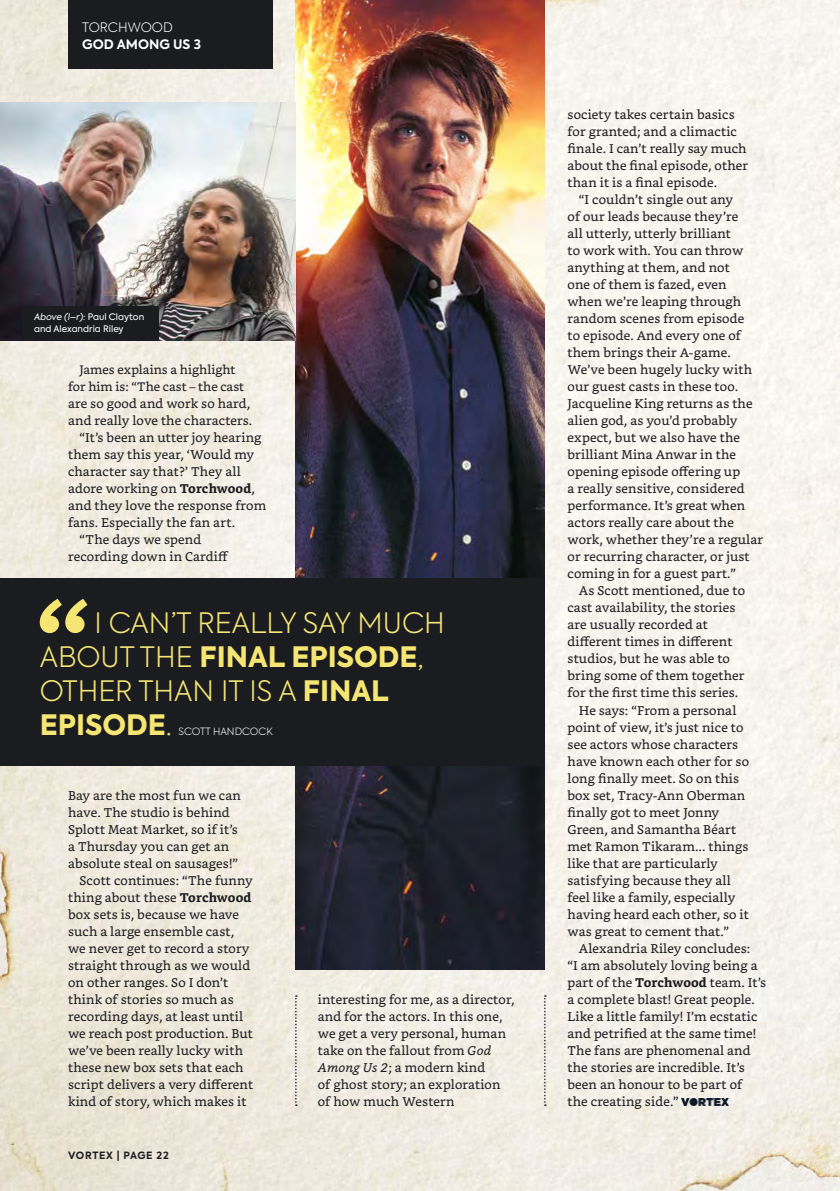
<style>
.page{position:relative;width:840px;height:1191px;background:#fff}
.page>*{position:absolute;margin:0;border:0;box-sizing:border-box;transform-origin:0 0}
.t1{font:300 28px/34px "Axiforma";color:#f5e674}
.t2{font:700 13px "Axiforma";color:#fff}
.t3{font:300 13px "Axiforma";color:#fff}
.t4{font:12.6px/17px "Bookerly";letter-spacing:.01em;color:#1b1c20}
.t5{font:12.4px/17px "Bookerly";color:#1b1c20;text-align:center}
.t6{font:300 10px "Axiforma";color:#fff}
.t7{font:700 10px "Axiforma";letter-spacing:.07em;color:#1b1c20}
.t8{font:9px/12px "Axiforma";color:#fff}
.s1{font-style:italic}
.s2{font-weight:700}
.s3{font-weight:800}
</style>
<div class="page">
<img style="left:0;top:0;width:839px;height:1191px">
<div style="left:68px;top:0;width:204px;height:68px;background:#1b1c20"></div>
<img style="left:681px;top:1098px;width:47px;height:8px">
<img style="left:295px;top:0;width:249px;height:969px">
<div style="left:0;top:578px;width:544px;height:187px;background:#1b1c20"></div>
<svg style="left:40px;top:598px;width:47px;height:35px"></svg>
<img style="left:0;top:102px;width:295px;height:238px">
<div style="left:23px;top:306px;width:136px;height:34px;background:#1b1c20"></div>
<svg style="left:295px;top:995px;width:2px;height:111px"></svg>
<svg style="left:544px;top:995px;width:1px;height:111px"></svg>
<p class="t3" style="left:82px;top:19px;width:92px">TORCHWOOD</p>
<p class="t2" style="left:82px;top:35px;width:120px">GOD AMONG US 3</p>
<p class="t8" style="left:34px;top:311px;width:112px"><span class="s1">Above (l–r):</span> Paul Clayton and Alexandria Riley</p>
<p class="t5" style="left:68px;top:361px;width:177px">James explains a highlight for him is: “The cast – the cast</p>
<p class="t4" style="left:68px;top:395px;width:183px">are so good and work so hard,</p>
<p class="t4" style="left:68px;top:412px;width:185px">and really love the characters.</p>
<p class="t4" style="left:79px;top:429px;width:183px">“It’s been an utter joy hearing</p>
<p class="t4" style="left:68px;top:446px;width:187px">them say this year, ‘Would my</p>
<p class="t4" style="left:68px;top:463px;width:174px">character say that?’ They all</p>
<p class="t4" style="left:68px;top:480px;width:188px">adore working on <span class="s2">Torchwood</span>,</p>
<p class="t4" style="left:68px;top:497px;width:199px">and they love the response from</p>
<p class="t4" style="left:68px;top:514px;width:168px">fans. Especially the fan art.</p>
<p class="t4" style="left:79px;top:531px;width:123px">“The days we spend</p>
<p class="t4" style="left:68px;top:548px;width:162px">recording down in Cardiff</p>
<h1 class="t1" style="left:40px;top:606px;width:406px;text-indent:55px">I CAN’T REALLY SAY MUCH<br>ABOUT THE <span class="s3">FINAL EPISODE</span>,<br>OTHER THAN IT IS A <span class="s3">FINAL<br>EPISODE</span>.</h1>
<p class="t6" style="left:178px;top:725px;width:95px">SCOTT HANDCOCK</p>
<p class="t4" style="left:68px;top:787px;width:174px">Bay are the most fun we can</p>
<p class="t4" style="left:68px;top:804px;width:163px">have. The studio is behind</p>
<p class="t4" style="left:68px;top:821px;width:171px">Splott Meat Market, so if it’s</p>
<p class="t4" style="left:68px;top:838px;width:162px">a Thursday you can get an</p>
<p class="t4" style="left:68px;top:855px;width:171px">absolute steal on sausages!”</p>
<p class="t4" style="left:79px;top:872px;width:174px">Scott continues: “The funny</p>
<p class="t4" style="left:68px;top:889px;width:185px">thing about these <span class="s2">Torchwood</span></p>
<p class="t4" style="left:68px;top:906px;width:172px">box sets is, because we have</p>
<p class="t4" style="left:68px;top:923px;width:167px">such a large ensemble cast,</p>
<p class="t4" style="left:68px;top:940px;width:183px">we never get to record a story</p>
<p class="t4" style="left:68px;top:957px;width:183px">straight through as we would</p>
<p class="t4" style="left:68px;top:974px;width:162px">on other ranges. So I don’t</p>
<p class="t4" style="left:68px;top:991px;width:167px">think of stories so much as</p>
<p class="t4" style="left:68px;top:1008px;width:176px">recording days, at least until</p>
<p class="t4" style="left:68px;top:1025px;width:186px">we reach post production. But</p>
<p class="t4" style="left:68px;top:1042px;width:176px">we’ve been really lucky with</p>
<p class="t4" style="left:68px;top:1059px;width:177px">these new box sets that each</p>
<p class="t4" style="left:68px;top:1076px;width:186px">script delivers a very different</p>
<p class="t4" style="left:68px;top:1093px;width:180px">kind of story, which makes it</p>
<p class="t7" style="left:68px;top:1148px;width:102px">VORTEX | PAGE 22</p>
<p class="t4" style="left:317px;top:991px;width:198px">interesting for me, as a director, and for the actors. In this one, we get a very personal, human take on the fallout from <span class="s1">God<br>Among Us 2</span>; a modern kind<br>of ghost story; an exploration of how much Western</p>
<p class="t4" style="left:567px;top:106px;width:182px">society takes certain basics for granted; and a climactic finale. I can’t really say much about the final episode, other than it is a final episode.</p>
<p class="t4" style="left:567px;top:191px;width:197px;text-indent:11px">“I couldn’t single out any<br>of our leads because they’re<br>all utterly, utterly brilliant<br>to work with. You can throw anything at them, and not<br>one of them is fazed, even when we’re leaping through random scenes from episode<br>to episode. And every one of them brings their A-game.<br>We’ve been hugely lucky with our guest casts in these too.<br>Jacqueline King returns as the alien god, as you’d probably expect, but we also have the brilliant Mina Anwar in the opening episode offering up<br>a really sensitive, considered performance. It’s great when actors really care about the work, whether they’re a regular or recurring character, or just coming in for a guest part.”</p>
<p class="t4" style="left:578px;top:582px;width:167px">As Scott mentioned, due to</p>
<p class="t4" style="left:567px;top:599px;width:169px">cast availability, the stories</p>
<p class="t4" style="left:567px;top:616px;width:142px">are usually recorded at</p>
<p class="t4" style="left:567px;top:633px;width:166px">different times in different</p>
<p class="t4" style="left:567px;top:650px;width:164px">studios, but he was able to</p>
<p class="t4" style="left:567px;top:667px;width:178px">bring some of them together</p>
<p class="t4" style="left:567px;top:684px;width:172px">for the first time this series.</p>
<p class="t4" style="left:578px;top:701px;width:159px">He says: “From a personal</p>
<p class="t4" style="left:567px;top:718px;width:177px">point of view, it’s just nice to</p>
<p class="t4" style="left:567px;top:735px;width:172px">see actors whose characters</p>
<p class="t4" style="left:567px;top:752px;width:183px">have known each other for so</p>
<p class="t4" style="left:567px;top:769px;width:173px">long finally meet. So on this</p>
<p class="t4" style="left:567px;top:786px;width:179px">box set, Tracy-Ann Oberman</p>
<p class="t4" style="left:567px;top:803px;width:153px">finally got to meet Jonny</p>
<p class="t4" style="left:567px;top:820px;width:170px">Green, and Samantha Béart</p>
<p class="t4" style="left:567px;top:837px;width:182px">met Ramon Tikaram... things</p>
<p class="t4" style="left:567px;top:854px;width:152px">like that are particularly</p>
<p class="t4" style="left:567px;top:871px;width:164px">satisfying because they all</p>
<p class="t4" style="left:567px;top:888px;width:169px">feel like a family, especially</p>
<p class="t4" style="left:567px;top:905px;width:183px">having heard each other, so it</p>
<p class="t4" style="left:567px;top:922px;width:163px">was great to cement that.”</p>
<p class="t4" style="left:578px;top:939px;width:173px">Alexandria Riley concludes:</p>
<p class="t4" style="left:567px;top:956px;width:191px">“I am absolutely loving being a</p>
<p class="t4" style="left:567px;top:973px;width:200px">part of the <span class="s2">Torchwood</span> team. It’s</p>
<p class="t4" style="left:567px;top:990px;width:189px">a complete blast! Great people.</p>
<p class="t4" style="left:567px;top:1007px;width:191px">Like a little family! I’m ecstatic</p>
<p class="t4" style="left:567px;top:1024px;width:190px">and petrified at the same time!</p>
<p class="t4" style="left:567px;top:1042px;width:184px">The fans are phenomenal and</p>
<p class="t4" style="left:567px;top:1059px;width:179px">the stories are incredible. It’s</p>
<p class="t4" style="left:567px;top:1076px;width:176px">been an honour to be part of</p>
<p class="t4" style="left:567px;top:1093px;width:112px">the creating side.”</p>
</div>
